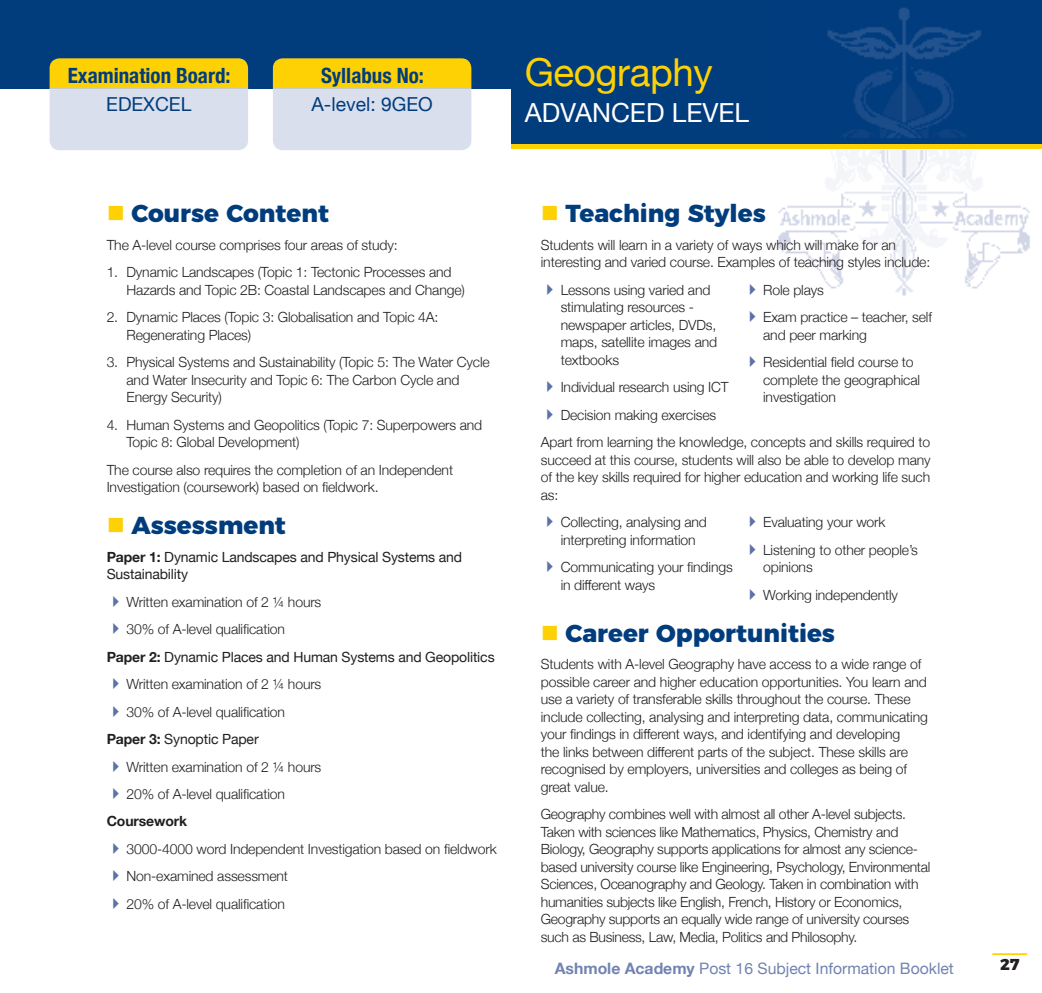
<style>
.page{position:relative;width:1042px;height:993px;background:#fff}
.page>*{position:absolute;margin:0;border:0;box-sizing:border-box;transform-origin:0 0}
.t1{font:38.5px "Helvetica Neue";letter-spacing:-.01em;color:#fed105}
.t2{font:26.25px "Helvetica Neue";color:#fff}
.t3{font:800 24.5px "Montserrat";color:#013d7d}
.t4{font:700 condensed 21px "Helvetica Neue";color:#013d7d}
.t5{font:19.25px "Helvetica Neue";color:#013d7d}
.t6{font:15.75px "Helvetica Neue";color:#7183b1}
.t7{font:800 15.75px "Montserrat";color:#231f20}
.t8{font:300 14px/17.5px "Helvetica Neue";letter-spacing:-.01em;color:#231f20}
.t9{font:14px/17.5px "Helvetica Neue";letter-spacing:-.01em;color:#231f20}
.t10{font:700 14px "Helvetica Neue";letter-spacing:-.01em;color:#231f20}
.s1{font-weight:700}
</style>
<div class="page">
<div style="left:0;top:0;width:1042px;height:88px;background:#013d7d"></div>
<svg style="left:50px;top:58px;width:198px;height:92px;background:#e4d9a1"></svg>
<svg style="left:273px;top:58px;width:198px;height:92px;background:#e4d9a1"></svg>
<div style="left:511px;top:50px;width:531px;height:99px;background:#fed105"></div>
<img style="left:778px;top:150px;width:252px;height:146px">
<div style="left:511px;top:45px;width:531px;height:99px;background:#013d7d"></div>
<img style="left:827px;top:8px;width:154px;height:130px">
<hr style="left:992px;top:952px;width:35px;height:2px;background:#fed105">
<h3 class="t4" style="left:68px;top:58px;width:164px">Examination Board:</h3>
<h3 class="t4" style="left:321px;top:58px;width:104px">Syllabus No:</h3>
<h1 class="t1" style="left:525px;top:45px;width:189px">Geography</h1>
<h2 class="t2" style="left:525px;top:93px;width:226px">ADVANCED LEVEL</h2>
<h3 class="t5" style="left:106px;top:90px;width:87px">EDEXCEL</h3>
<h3 class="t5" style="left:311px;top:90px;width:123px">A-level: 9GEO</h3>
<h3 class="t3" style="left:131px;top:193px;width:199px">Course Content</h3>
<p class="t8" style="left:107px;top:235px;width:292px">The A-level course comprises four areas of study:</p>
<p class="t8" style="left:126px;top:262px;width:340px;text-indent:-20px">1. Dynamic Landscapes (Topic 1: Tectonic Processes and<br>Hazards and Topic 2B: Coastal Landscapes and Change)</p>
<p class="t8" style="left:126px;top:307px;width:313px;text-indent:-20px">2. Dynamic Places (Topic 3: Globalisation and Topic 4A:<br>Regenerating Places)</p>
<p class="t8" style="left:126px;top:352px;width:365px;text-indent:-20px">3. Physical Systems and Sustainability (Topic 5: The Water Cycle and Water Insecurity and Topic 6: The Carbon Cycle and<br>Energy Security)</p>
<p class="t8" style="left:126px;top:415px;width:357px;text-indent:-20px">4. Human Systems and Geopolitics (Topic 7: Superpowers and<br>Topic 8: Global Development)</p>
<p class="t8" style="left:107px;top:459px;width:348px">The course also requires the completion of an Independent<br>Investigation (coursework) based on fieldwork.</p>
<h3 class="t3" style="left:131px;top:505px;width:156px">Assessment</h3>
<p class="t9" style="left:107px;top:548px;width:357px"><span class="s1">Paper 1:</span> Dynamic Landscapes and Physical Systems and<br>Sustainability</p>
<p class="t8" style="left:126px;top:592px;width:196px">Written examination of 2 ¼ hours</p>
<p class="t8" style="left:126px;top:619px;width:160px">30% of A-level qualification</p>
<p class="t9" style="left:107px;top:648px;width:389px"><span class="s1">Paper 2:</span> Dynamic Places and Human Systems and Geopolitics</p>
<p class="t8" style="left:126px;top:674px;width:196px">Written examination of 2 ¼ hours</p>
<p class="t8" style="left:126px;top:701px;width:160px">30% of A-level qualification</p>
<p class="t9" style="left:107px;top:731px;width:153px"><span class="s1">Paper 3:</span> Synoptic Paper</p>
<p class="t8" style="left:126px;top:756px;width:196px">Written examination of 2 ¼ hours</p>
<p class="t8" style="left:126px;top:784px;width:160px">20% of A-level qualification</p>
<p class="t10" style="left:107px;top:810px;width:82px">Coursework</p>
<p class="t8" style="left:126px;top:833px;width:372px;line-height:27.5px">3000-4000 word Independent Investigation based on fieldwork<br>Non-examined assessment<br>20% of A-level qualification</p>
<h3 class="t3" style="left:565px;top:193px;width:202px">Teaching Styles</h3>
<p class="t8" style="left:541px;top:235px;width:391px">Students will learn in a variety of ways which will make for an interesting and varied course. Examples of teaching styles include:</p>
<p class="t8" style="left:561px;top:280px;width:158px">Lessons using varied and stimulating resources - newspaper articles, DVDs, maps, satellite images and textbooks</p>
<p class="t8" style="left:561px;top:372px;width:170px;line-height:27.5px">Individual research using ICT<br>Decision making exercises</p>
<p class="t8" style="left:763px;top:275px;width:170px;line-height:27.5px">Role plays<br>Exam practice – teacher, self</p>
<p class="t8" style="left:763px;top:320px;width:152px;line-height:27.5px">and peer marking<br>Residential field course to</p>
<p class="t8" style="left:763px;top:370px;width:158px">complete the geographical investigation</p>
<p class="t8" style="left:541px;top:432px;width:391px;text-align:justify">Apart from learning the knowledge, concepts and skills required to succeed at this course, students will also be able to develop many of the key skills required for higher education and working life such as:</p>
<p class="t8" style="left:561px;top:512px;width:148px">Collecting, analysing and interpreting information</p>
<p class="t8" style="left:561px;top:557px;width:174px">Communicating your findings in different ways</p>
<p class="t8" style="left:763px;top:507px;width:156px;line-height:27.5px">Evaluating your work<br>Listening to other people’s</p>
<p class="t8" style="left:763px;top:552px;width:136px;line-height:27.5px">opinions<br>Working independently</p>
<h3 class="t3" style="left:565px;top:612px;width:271px">Career Opportunities</h3>
<p class="t8" style="left:541px;top:654px;width:388px">Students with A-level Geography have access to a wide range of possible career and higher education opportunities. You learn and use a variety of transferable skills throughout the course. These include collecting, analysing and interpreting data, communicating your findings in different ways, and identifying and developing<br>the links between different parts of the subject. These skills are recognised by employers, universities and colleges as being of great value.</p>
<p class="t8" style="left:541px;top:804px;width:391px">Geography combines well with almost all other A-level subjects.<br>Taken with sciences like Mathematics, Physics, Chemistry and Biology, Geography supports applications for almost any science&shy;based university course like Engineering, Psychology, Environmental Sciences, Oceanography and Geology. Taken in combination with humanities subjects like English, French, History or Economics, Geography supports an equally wide range of university courses such as Business, Law, Media, Politics and Philosophy.</p>
<p class="t6" style="left:555px;top:956px;width:400px"><span class="s1">Ashmole Academy</span> Post 16 Subject Information Booklet</p>
<p class="t7" style="left:1000px;top:950px;width:21px">27</p>
</div>
